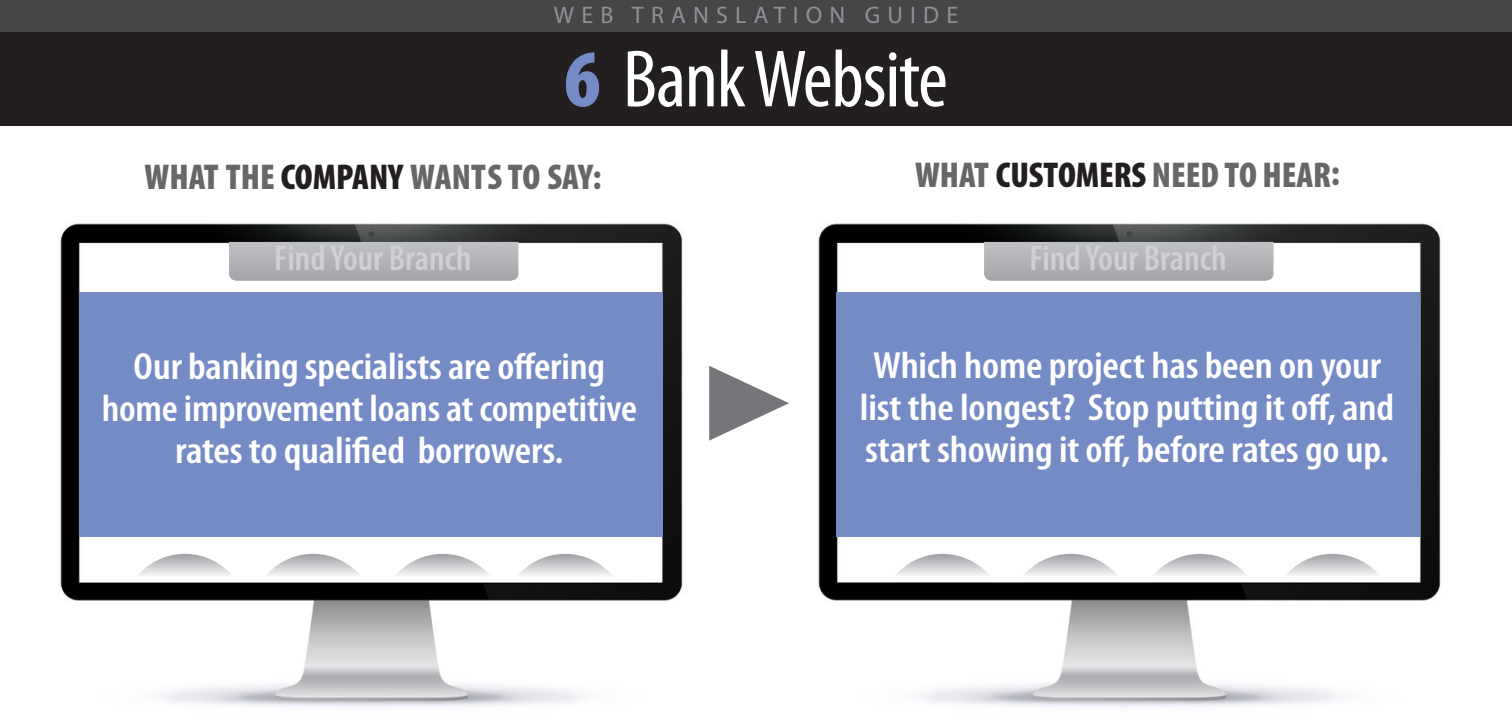
<style>
.page{position:relative;width:1512px;height:720px;background:#fff}
.page>*{position:absolute;margin:0;border:0;box-sizing:border-box;transform-origin:0 0}
.t1{font:condensed 82px "Myriad Pro";letter-spacing:-.015em;color:#fff}
.t2{font:600 condensed 38px/42px "Myriad Pro";letter-spacing:-.005em;color:#fff;text-align:center;scale:1.1 1}
.t3{font:600 condensed 38px/42px "Myriad Pro";letter-spacing:-.005em;color:#fff;text-align:center;scale:1.09 1}
.t4{font:900 condensed 36px "Myriad Pro";letter-spacing:-.005em;color:#67676a}
.t5{font:600 condensed 36px "Myriad Pro";color:#cfd0d2}
.t6{font:24px "Myriad Pro";letter-spacing:.3em;color:#8f9194}
.s1{font-weight:900;color:#748bc6}
.s2{color:#231f20}
</style>
<div class="page">
<img style="left:60px;top:223px;width:623px;height:484px">
<img style="left:818px;top:223px;width:623px;height:484px">
<div style="left:79px;top:292px;width:583px;height:245px;background:#748bc6"></div>
<div style="left:837px;top:292px;width:583px;height:245px;background:#748bc6"></div>
<svg style="left:135px;top:554px;width:100px;height:24px"></svg>
<svg style="left:893px;top:554px;width:99px;height:24px"></svg>
<svg style="left:264px;top:554px;width:99px;height:24px"></svg>
<svg style="left:1021px;top:554px;width:99px;height:24px"></svg>
<svg style="left:393px;top:554px;width:99px;height:24px"></svg>
<svg style="left:1151px;top:554px;width:99px;height:24px"></svg>
<svg style="left:1283px;top:554px;width:99px;height:24px"></svg>
<svg style="left:516px;top:554px;width:99px;height:24px"></svg>
<div style="left:0;top:0;width:1512px;height:126px;background:#231f20"></div>
<div style="left:0;top:0;width:1512px;height:32px;background:#454647"></div>
<svg style="left:984px;top:242px;width:290px;height:39px;background:#b2b3b6"></svg>
<svg style="left:229px;top:242px;width:289px;height:39px;background:#b2b3b6"></svg>
<svg style="left:709px;top:366px;width:80px;height:75px"></svg>
<p class="t6" style="left:554px;top:0;width:406px">WEB TRANSLATION GUIDE</p>
<p class="t1" style="left:564px;top:30px;width:385px"><span class="s1">6</span> Bank Website</p>
<p class="t4" style="left:145px;top:154px;width:458px">WHAT THE <span class="s2">COMPANY</span> WANTS TO SAY:</p>
<p class="t4" style="left:915px;top:152px;width:426px">WHAT <span class="s2">CUSTOMERS</span> NEED TO HEAR:</p>
<p class="t5" style="left:274px;top:236px;width:199px">Find Your Branch</p>
<p class="t5" style="left:1029px;top:236px;width:199px">Find Your Branch</p>
<p class="t3" style="left:102px;top:344px;width:493px">Our banking specialists are offering home improvement loans at competitive rates to qualified borrowers.</p>
<p class="t2" style="left:860px;top:344px;width:487px">Which home project has been on your list the longest? Stop putting it off, and start showing it off, before rates go up.</p>
</div>
